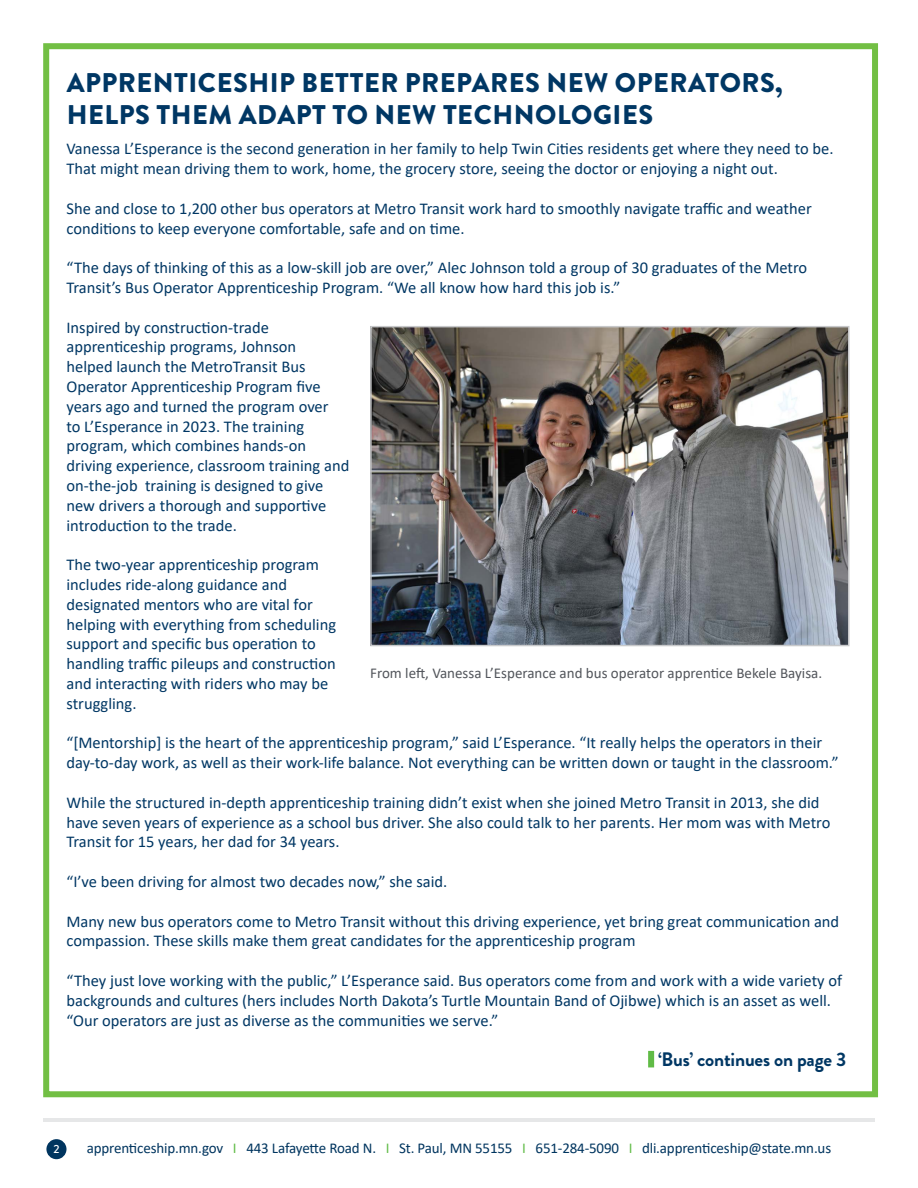
<style>
.page{position:relative;width:918px;height:1188px;background:#fff}
.page>*{position:absolute;margin:0;border:0;box-sizing:border-box;transform-origin:0 0}
.t1{font:900 27px/31.5px "Brandon Grotesque";letter-spacing:.02em;color:#003764}
.t2{font:700 19.5px "Brandon Grotesque";letter-spacing:-.01em;color:#003764}
.t3{font:16.5px/19.8px "Calibri";color:#003764}
.t4{font:15px "Calibri";letter-spacing:-.01em;color:#00355f}
.t5{font:15px "Calibri";color:#52555b}
.t6{font:500 11.85px "Brandon Grotesque";color:#fff}
.s1{color:#60bb46}
</style>
<div class="page">
<div style="left:46px;top:1139px;width:21px;height:20px;background:#00355f;border-radius:50%"></div>
<hr style="left:43px;top:1118px;width:832px;height:4px;background:#e6e7e8">
<div style="left:43px;top:43px;width:835px;height:1054px;border:6px solid #72bf44"></div>
<img style="left:373px;top:329px;width:473px;height:314px">
<div style="left:370px;top:326px;width:479px;height:320px;border:2px solid #c7c8ca"></div>
<div style="left:648px;top:1051px;width:6px;height:16px;background:#60bb46"></div>
<h2 class="t1" style="left:67px;top:68px;width:717px">APPRENTICESHIP BETTER PREPARES NEW OPERATORS,<br>HELPS THEM ADAPT TO NEW TECHNOLOGIES</h2>
<p class="t3" style="left:66px;top:139px;width:769px">Vanessa L’Esperance is the second generation in her family to help Twin Cities residents get where they need to be.<br>That might mean driving them to work, home, the grocery store, seeing the doctor or enjoying a night out.</p>
<p class="t3" style="left:66px;top:198px;width:747px">She and close to 1,200 other bus operators at Metro Transit work hard to smoothly navigate traffic and weather conditions to keep everyone comfortable, safe and on time.</p>
<p class="t3" style="left:66px;top:257px;width:742px">“The days of thinking of this as a low-skill job are over,” Alec Johnson told a group of 30 graduates of the Metro<br>Transit’s Bus Operator Apprenticeship Program. “We all know how hard this job is.”</p>
<p class="t3" style="left:66px;top:317px;width:284px">Inspired by construction-trade apprenticeship programs, Johnson<br>helped launch the MetroTransit Bus Operator Apprenticeship Program five years ago and turned the program over<br>to L’Esperance in 2023. The training program, which combines hands-on driving experience, classroom training and on-the-job training is designed to give new drivers a thorough and supportive introduction to the trade.</p>
<p class="t3" style="left:66px;top:554px;width:271px">The two-year apprenticeship program includes ride-along guidance and designated mentors who are vital for helping with everything from scheduling support and specific bus operation to handling traffic pileups and construction and interacting with riders who may be struggling.</p>
<p class="t3" style="left:66px;top:733px;width:774px">“[Mentorship] is the heart of the apprenticeship program,” said L’Esperance. “It really helps the operators in their day-to-day work, as well as their work-life balance. Not everything can be written down or taught in the classroom.”</p>
<p class="t3" style="left:66px;top:792px;width:765px">While the structured in-depth apprenticeship training didn’t exist when she joined Metro Transit in 2013, she did have seven years of experience as a school bus driver. She also could talk to her parents. Her mom was with Metro<br>Transit for 15 years, her dad for 34 years.</p>
<p class="t3" style="left:66px;top:871px;width:382px">“I’ve been driving for almost two decades now,” she said.</p>
<p class="t3" style="left:66px;top:911px;width:774px">Many new bus operators come to Metro Transit without this driving experience, yet bring great communication and compassion. These skills make them great candidates for the apprenticeship program</p>
<p class="t3" style="left:66px;top:970px;width:777px">“They just love working with the public,” L’Esperance said. Bus operators come from and work with a wide variety of backgrounds and cultures (hers includes North Dakota’s Turtle Mountain Band of Ojibwe) which is an asset as well. “Our operators are just as diverse as the communities we serve.”</p>
<p class="t2" style="left:658px;top:1046px;width:190px">‘Bus’ continues on page 3</p>
<p class="t5" style="left:370px;top:662px;width:454px">From left, Vanessa L’Esperance and bus operator apprentice Bekele Bayisa.</p>
<p class="t6" style="left:53px;top:1141px;width:8px">2</p>
<p class="t4" style="left:87px;top:1138px;width:746px">apprenticeship.mn.gov <span class="s1">I</span> 443 Lafayette Road N. <span class="s1">I</span> St. Paul, MN 55155 <span class="s1">I</span> 651-284-5090 <span class="s1">I</span> dli.apprenticeship@state.mn.us</p>
</div>
